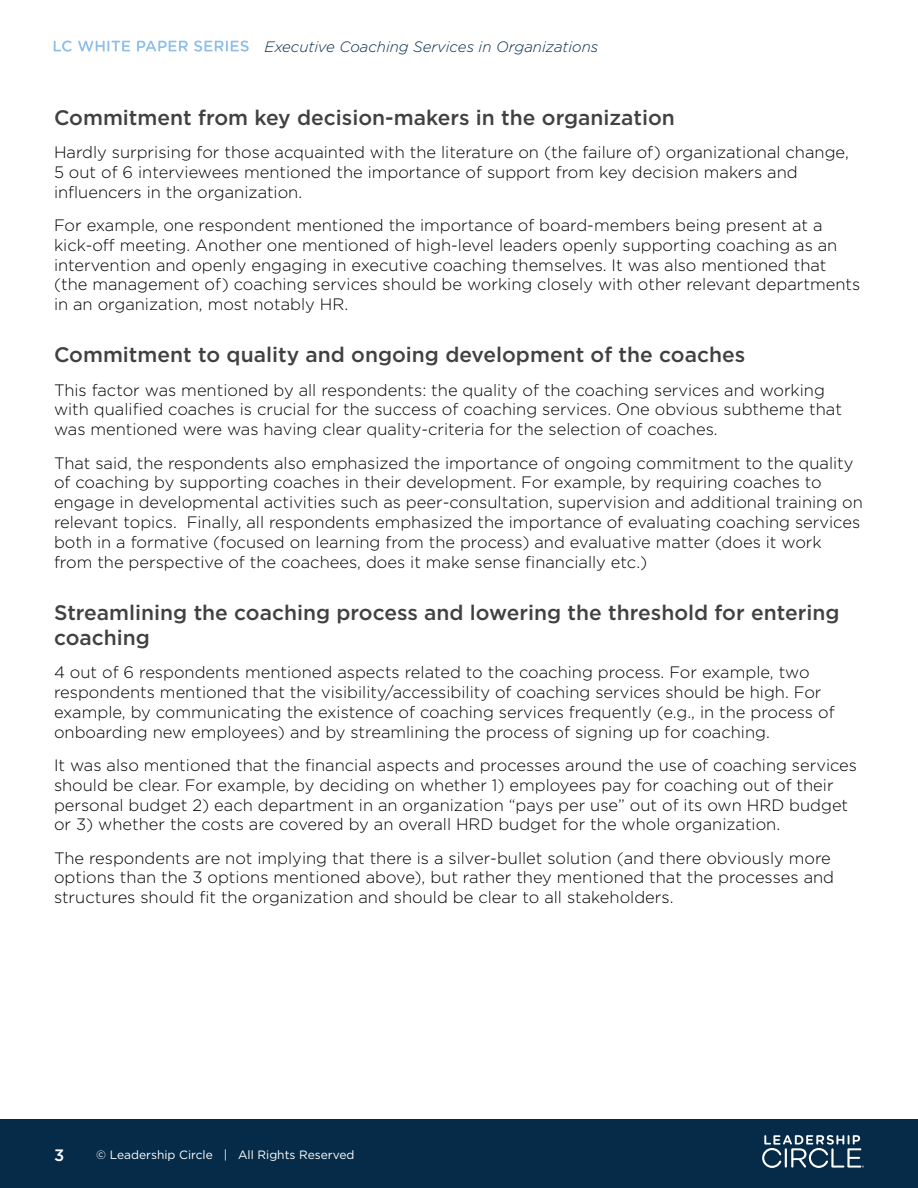
<style>
.page{position:relative;width:918px;height:1188px;background:#fff}
.page>*{position:absolute;margin:0;border:0;box-sizing:border-box;transform-origin:0 0}
.t1{font:500 21px/25.2px "Gotham";color:#414042}
.t2{font:300 16.5px/19.8px "Gotham";color:#000}
.t3{font:500 16.5px "Gotham";color:#fff}
.t4{font:italic 300 15px "Gotham";color:#052b48}
.t5{font:12px "Gotham";color:#fff}
</style>
<div class="page">
<svg style="left:54px;top:41px;width:18px;height:11px"></svg>
<svg style="left:78px;top:41px;width:52px;height:11px"></svg>
<svg style="left:137px;top:41px;width:51px;height:10px"></svg>
<svg style="left:194px;top:41px;width:55px;height:11px"></svg>
<div style="left:0;top:1119px;width:918px;height:69px;background:#052b48"></div>
<svg style="left:762px;top:1135px;width:102px;height:33px"></svg>
<p class="t4" style="left:265px;top:37px;width:335px">Executive Coaching Services in Organizations</p>
<p class="t1" style="left:54px;top:105px;width:622px">Commitment from key decision-makers in the organization</p>
<p class="t2" style="left:54px;top:142px;width:796px">Hardly surprising for those acquainted with the literature on (the failure of) organizational change,<br>5 out of 6 interviewees mentioned the importance of support from key decision makers and influencers in the organization.</p>
<p class="t2" style="left:54px;top:215px;width:808px">For example, one respondent mentioned the importance of board-members being present at a kick-off meeting. Another one mentioned of high-level leaders openly supporting coaching as an intervention and openly engaging in executive coaching themselves. It was also mentioned that (the management of) coaching services should be working closely with other relevant departments in an organization, most notably HR.</p>
<p class="t1" style="left:54px;top:342px;width:693px">Commitment to quality and ongoing development of the coaches</p>
<p class="t2" style="left:54px;top:380px;width:789px">This factor was mentioned by all respondents: the quality of the coaching services and working with qualified coaches is crucial for the success of coaching services. One obvious subtheme that was mentioned were was having clear quality-criteria for the selection of coaches.</p>
<p class="t2" style="left:54px;top:452px;width:810px">That said, the respondents also emphasized the importance of ongoing commitment to the quality of coaching by supporting coaches in their development. For example, by requiring coaches to engage in developmental activities such as peer-consultation, supervision and additional training on relevant topics. Finally, all respondents emphasized the importance of evaluating coaching services both in a formative (focused on learning from the process) and evaluative matter (does it work from the perspective of the coachees, does it make sense financially etc.)</p>
<p class="t1" style="left:54px;top:600px;width:787px">Streamlining the coaching process and lowering the threshold for entering coaching</p>
<p class="t2" style="left:54px;top:662px;width:782px">4 out of 6 respondents mentioned aspects related to the coaching process. For example, two respondents mentioned that the visibility/accessibility of coaching services should be high. For example, by communicating the existence of coaching services frequently (e.g., in the process of onboarding new employees) and by streamlining the process of signing up for coaching.</p>
<p class="t2" style="left:54px;top:755px;width:805px">It was also mentioned that the financial aspects and processes around the use of coaching services should be clear. For example, by deciding on whether 1) employees pay for coaching out of their personal budget 2) each department in an organization “pays per use” out of its own HRD budget or 3) whether the costs are covered by an overall HRD budget for the whole organization.</p>
<p class="t2" style="left:54px;top:848px;width:782px">The respondents are not implying that there is a silver-bullet solution (and there obviously more options than the 3 options mentioned above), but rather they mentioned that the processes and structures should fit the organization and should be clear to all stakeholders.</p>
<p class="t3" style="left:54px;top:1144px;width:12px">3</p>
<p class="t5" style="left:96px;top:1147px;width:260px">© Leadership Circle | All Rights Reserved</p>
</div>
